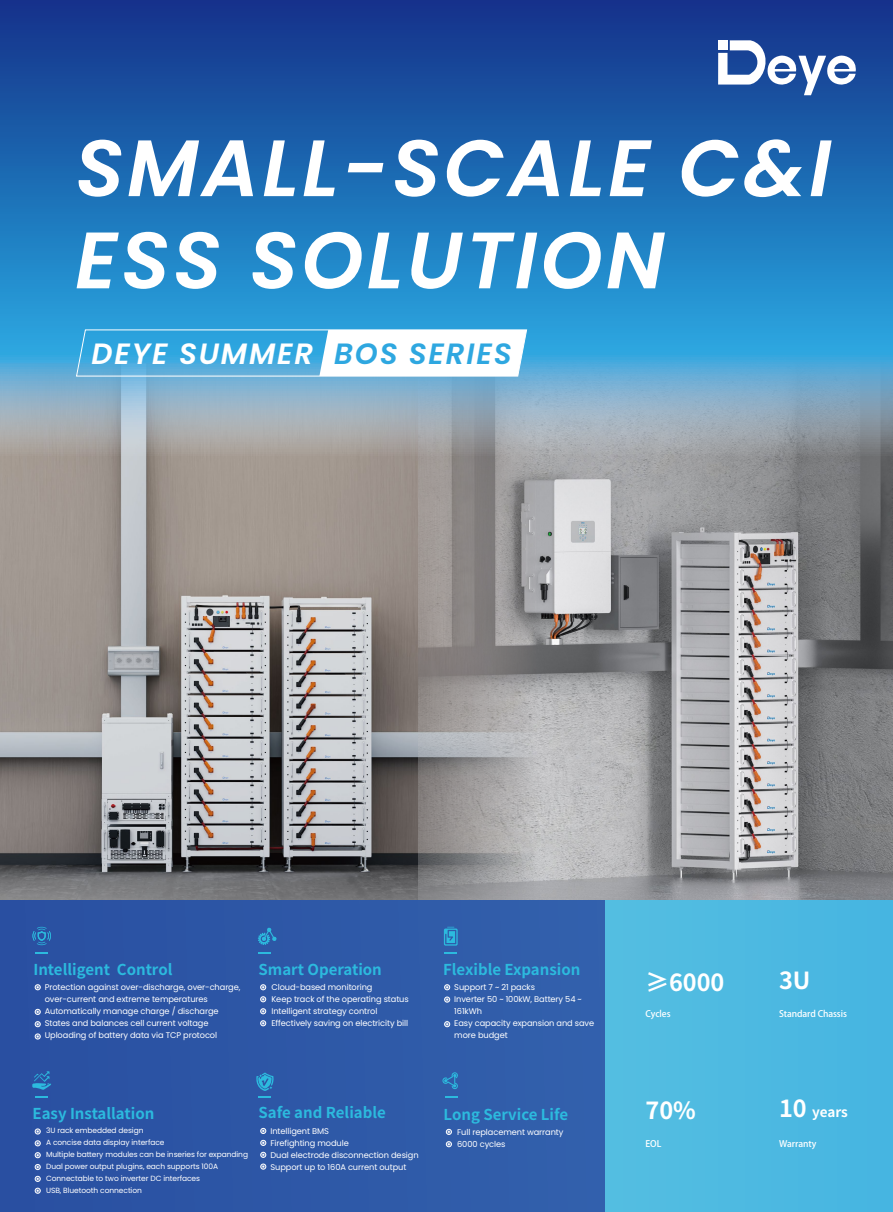
<style>
.page{position:relative;width:893px;height:1212px;background:#fff}
.page>*{position:absolute;margin:0;border:0;box-sizing:border-box;transform-origin:0 0}
.t1{font:italic 600 79.8px/92.1px "Poppins";letter-spacing:.04em;color:#fff}
.t2{font:italic 600 29.25px "Poppins";letter-spacing:.06em;color:#fff}
.t3{font:700 23.55px "Source Han Sans SC";color:#fff}
.t4{font:700 15px "Source Han Sans SC";color:#2cbade}
.t5{font:700 13.5px "Source Han Sans SC";letter-spacing:-.01em;color:#fff}
.t6{font:9px "OPPO Sans G Bpc EUC H";letter-spacing:-.01em;color:#fff}
.t7{font:8.25px/12px "Poppins";letter-spacing:-.01em;color:#fff}
.t8{font:7.5px/12px "Poppins";letter-spacing:-.01em;color:#fff}
.s1{color:#2ea7e0}
.s2{font-size:23.55px}
</style>
<div class="page">
<img style="left:0;top:509px;width:419px;height:391px">
<img style="left:419px;top:509px;width:474px;height:391px">
<svg style="left:0;top:0;width:893px;height:509px;background:#407bb1"></svg>
<svg style="left:718px;top:40px;width:139px;height:55px"></svg>
<div style="left:718px;top:40px;width:9px;height:10px;background:#fff"></div>
<svg style="left:76px;top:329px;width:451px;height:48px"></svg>
<div style="left:0;top:900px;width:623px;height:312px;background:#2e57a7"></div>
<div style="left:606px;top:900px;width:287px;height:312px;background:#4db9e1"></div>
<svg style="left:259px;top:952px;width:12px;height:2px"></svg>
<svg style="left:258px;top:927px;width:19px;height:18px"></svg>
<svg style="left:444px;top:927px;width:14px;height:18px"></svg>
<svg style="left:444px;top:952px;width:13px;height:2px"></svg>
<svg style="left:35px;top:984px;width:5px;height:6px"></svg>
<svg style="left:35px;top:1009px;width:5px;height:5px"></svg>
<svg style="left:35px;top:1021px;width:5px;height:6px"></svg>
<svg style="left:35px;top:1034px;width:5px;height:5px"></svg>
<svg style="left:444px;top:984px;width:6px;height:6px"></svg>
<svg style="left:444px;top:997px;width:6px;height:5px"></svg>
<svg style="left:444px;top:1021px;width:6px;height:6px"></svg>
<svg style="left:260px;top:984px;width:6px;height:6px"></svg>
<svg style="left:260px;top:996px;width:6px;height:6px"></svg>
<svg style="left:442px;top:1072px;width:16px;height:17px"></svg>
<svg style="left:445px;top:1096px;width:12px;height:1px"></svg>
<svg style="left:446px;top:1129px;width:6px;height:5px"></svg>
<svg style="left:446px;top:1141px;width:6px;height:6px"></svg>
<svg style="left:256px;top:1072px;width:18px;height:25px"></svg>
<svg style="left:261px;top:1128px;width:5px;height:5px"></svg>
<svg style="left:261px;top:1140px;width:5px;height:5px"></svg>
<svg style="left:261px;top:1152px;width:5px;height:5px"></svg>
<svg style="left:261px;top:1164px;width:5px;height:5px"></svg>
<svg style="left:260px;top:1008px;width:6px;height:6px"></svg>
<svg style="left:260px;top:1020px;width:6px;height:6px"></svg>
<svg style="left:35px;top:952px;width:13px;height:2px"></svg>
<svg style="left:33px;top:927px;width:18px;height:18px"></svg>
<svg style="left:35px;top:1096px;width:12px;height:1px"></svg>
<svg style="left:35px;top:1129px;width:5px;height:5px"></svg>
<svg style="left:35px;top:1140px;width:5px;height:6px"></svg>
<svg style="left:35px;top:1152px;width:5px;height:6px"></svg>
<svg style="left:35px;top:1164px;width:5px;height:6px"></svg>
<svg style="left:35px;top:1176px;width:5px;height:5px"></svg>
<svg style="left:35px;top:1188px;width:5px;height:5px"></svg>
<svg style="left:32px;top:1071px;width:19px;height:19px"></svg>
<h1 class="t1" style="left:75px;top:123px;width:758px">SMALL-SCALE C&amp;I<br>ESS SOLUTION</h1>
<h2 class="t2" style="left:92px;top:337px;width:422px">DEYE SUMMER <span class="s1">BOS SERIES</span></h2>
<h3 class="t4" style="left:33px;top:961px;width:141px">Intelligent Control</h3>
<p class="t7" style="left:45px;top:981px;width:197px">Protection against over-discharge, over-charge, over-current and extreme temperatures Automatically manage charge / discharge States and balances cell current voltage Uploading of battery data via TCP protocol</p>
<h3 class="t4" style="left:259px;top:961px;width:125px">Smart Operation</h3>
<h3 class="t4" style="left:443px;top:961px;width:139px">Flexible Expansion</h3>
<p class="t7" style="left:454px;top:981px;width:141px">Support 7 ~ 21 packs<br>Inverter 50 ~ 100kW, Battery 54 ~<br>161kWh<br>Easy capacity expansion and save more budget</p>
<p class="t7" style="left:271px;top:981px;width:139px">Cloud-based monitoring<br>Keep track of the operating status<br>Intelligent strategy control<br>Effectively saving on electricity bill</p>
<h3 class="t3" style="left:645px;top:969px;width:80px">≥6000</h3>
<h3 class="t3" style="left:779px;top:967px;width:33px">3U</h3>
<p class="t6" style="left:645px;top:1008px;width:27px">Cycles</p>
<p class="t6" style="left:779px;top:1008px;width:69px">Standard Chassis</p>
<h3 class="t4" style="left:33px;top:1105px;width:123px">Easy Installation</h3>
<h3 class="t5" style="left:779px;top:1105px;width:70px"><span class="s2">10</span> years</h3>
<p class="t8" style="left:46px;top:1125px;width:203px">3U rack embedded design<br>A concise data display interface<br>Multiple battery modules can be inseries for expanding Dual power output plugins, each supports 100A Connectable to two inverter DC interfaces<br>USB, Bluetooth connection</p>
<h3 class="t3" style="left:645px;top:1097px;width:52px">70%</h3>
<p class="t6" style="left:645px;top:1138px;width:17px">EOL</p>
<p class="t6" style="left:779px;top:1138px;width:39px">Warranty</p>
<h3 class="t4" style="left:259px;top:1104px;width:129px">Safe and Reliable</h3>
<p class="t7" style="left:270px;top:1125px;width:150px">Intelligent BMS<br>Firefighting module<br>Dual electrode disconnection design<br>Support up to 160A current output</p>
<h3 class="t4" style="left:444px;top:1106px;width:126px">Long Service Life</h3>
<p class="t7" style="left:457px;top:1125px;width:108px">Full replacement warranty<br>6000 cycles</p>
</div>
